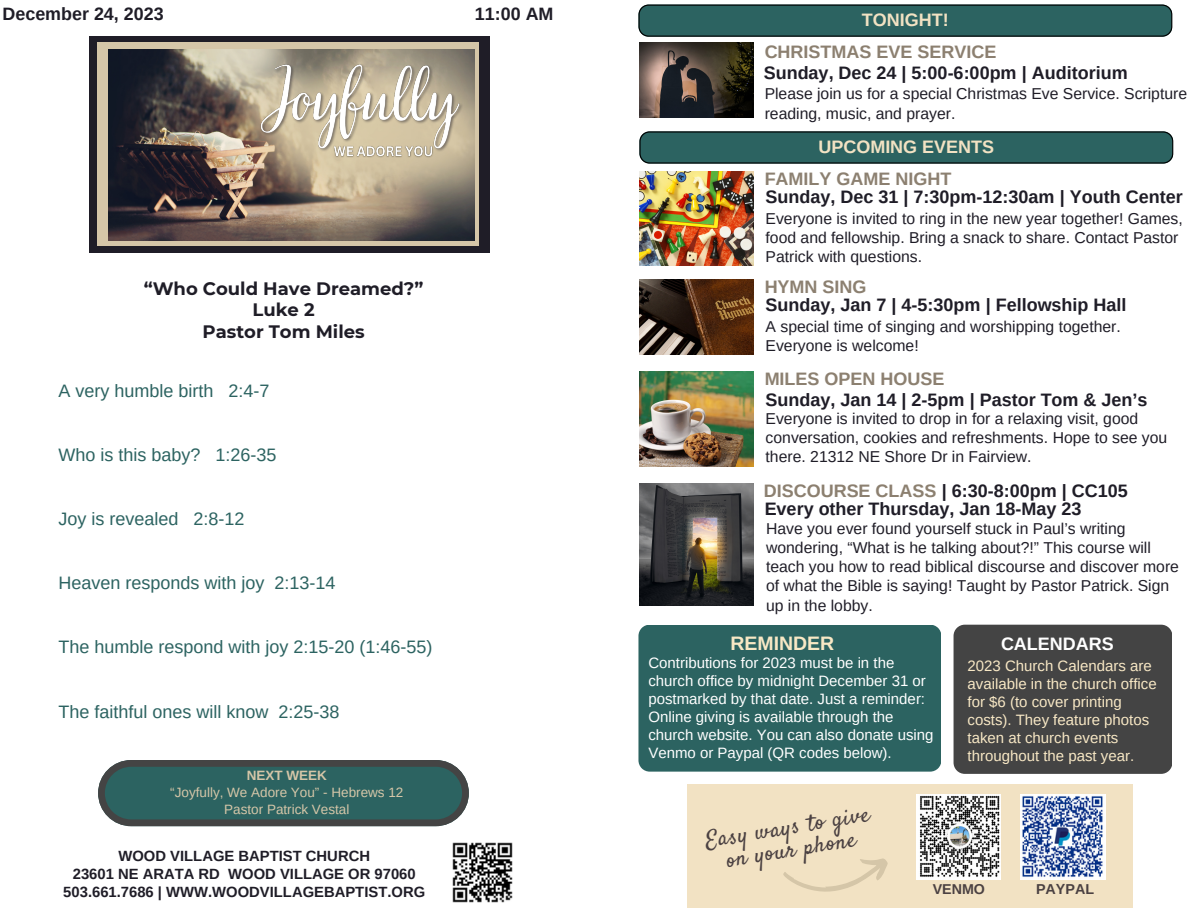
<style>
.page{position:relative;width:1188px;height:918px;background:#fff}
.page>*{position:absolute;margin:0;border:0;box-sizing:border-box;transform-origin:0 0}
.t1{font:23.1px/22.5px "Satisfy";color:#4b4142;text-align:center}
.t2{font:700 19.5px "Arimo";color:#f8e8c5}
.t3{font:700 18px "Arimo";color:#1f1d27}
.t4{font:18px "Arimo";color:#2c6361}
.t5{font:700 18px "Arimo";color:#8c8070}
.t6{font:700 18px "Montserrat";color:#1f1d27}
.t7{font:700 18px "Arimo";color:#f2e2c3}
.t8{font:700 18px "Arimo";color:#fff}
.t9{font:700 17.85px "Arimo";color:#1f1d27}
.t10{font:15.75px/19.2px "Arimo";color:#1f1d27}
.t11{font:15px/18px "Arimo";color:#fff}
.t12{font:15px/18px "Arimo";color:#f8e8c5}
.t13{font:700 14.85px "Arimo";color:#1f1d27}
.t14{font:700 14.4px "Arimo";color:#4b4142}
.t15{font:700 14.25px "Arimo";color:#4b4142}
.t16{font:13.5px "Arimo";color:#d5c6a8}
.t17{font:700 13.5px "Arimo";color:#d5c6a8}
.s1{color:#8c8070}
</style>
<div class="page">
<img style="left:452px;top:843px;width:60px;height:60px">
<svg style="left:638px;top:5px;width:534px;height:32px;background:#2b5e5c"></svg>
<img style="left:639px;top:43px;width:114px;height:75px">
<div style="left:687px;top:785px;width:446px;height:123px;background:#f2e2c3"></div>
<img style="left:1020px;top:795px;width:86px;height:84px">
<img style="left:916px;top:795px;width:85px;height:84px">
<svg style="left:783px;top:858px;width:105px;height:34px"></svg>
<div style="left:89px;top:36px;width:400px;height:217px;background:#1f1d27"></div>
<div style="left:98px;top:43px;width:381px;height:203px;background:#d5c6a8"></div>
<img style="left:108px;top:49px;width:366px;height:192px">
<svg style="left:639px;top:131px;width:534px;height:33px;background:#2c5e5c"></svg>
<svg style="left:98px;top:760px;width:371px;height:66px;background:#396260"></svg>
<div style="left:638px;top:625px;width:303px;height:147px;background:#2c6361"></div>
<div style="left:954px;top:625px;width:218px;height:149px;background:#444;border-radius:11px"></div>
<img style="left:639px;top:171px;width:114px;height:95px">
<img style="left:639px;top:279px;width:114px;height:76px">
<img style="left:639px;top:372px;width:114px;height:94px">
<img style="left:258px;top:51px;width:207px;height:103px">
<img style="left:331px;top:142px;width:106px;height:19px">
<img style="left:639px;top:484px;width:114px;height:121px">
<p class="t9" style="left:3px;top:4px;width:163px">December 24, 2023</p>
<p class="t9" style="left:475px;top:4px;width:80px">11:00 AM</p>
<p class="t6" style="left:144px;top:277px;width:281px">“Who Could Have Dreamed?”</p>
<p class="t6" style="left:253px;top:299px;width:64px">Luke 2</p>
<p class="t6" style="left:203px;top:320px;width:164px">Pastor Tom Miles</p>
<p class="t4" style="left:58px;top:381px;width:213px">A very humble birth 2:4-7</p>
<p class="t4" style="left:58px;top:445px;width:220px">Who is this baby? 1:26-35</p>
<p class="t4" style="left:58px;top:509px;width:188px">Joy is revealed 2:8-12</p>
<p class="t4" style="left:58px;top:573px;width:279px">Heaven responds with joy 2:13-14</p>
<p class="t4" style="left:58px;top:637px;width:375px">The humble respond with joy 2:15-20 (1:46-55)</p>
<p class="t4" style="left:58px;top:701px;width:283px">The faithful ones will know 2:25-38</p>
<p class="t17" style="left:247px;top:768px;width:82px">NEXT WEEK</p>
<p class="t16" style="left:170px;top:785px;width:235px">“Joyfully, We Adore You” - Hebrews 12</p>
<p class="t16" style="left:224px;top:802px;width:127px">Pastor Patrick Vestal</p>
<p class="t13" style="left:118px;top:848px;width:253px">WOOD VILLAGE BAPTIST CHURCH</p>
<p class="t13" style="left:73px;top:866px;width:344px">23601 NE ARATA RD WOOD VILLAGE OR 97060</p>
<p class="t13" style="left:63px;top:884px;width:363px">503.661.7686 | WWW.WOODVILLAGEBAPTIST.ORG</p>
<p class="t7" style="left:862px;top:9px;width:88px">TONIGHT!</p>
<p class="t5" style="left:765px;top:42px;width:233px">CHRISTMAS EVE SERVICE</p>
<p class="t3" style="left:764px;top:63px;width:366px">Sunday, Dec 24 | 5:00-6:00pm | Auditorium</p>
<p class="t10" style="left:765px;top:84px;width:424px">Please join us for a special Christmas Eve Service. Scripture reading, music, and prayer.</p>
<p class="t7" style="left:818px;top:136px;width:177px">UPCOMING EVENTS</p>
<p class="t5" style="left:765px;top:169px;width:188px">FAMILY GAME NIGHT</p>
<p class="t3" style="left:766px;top:187px;width:419px">Sunday, Dec 31 | 7:30pm-12:30am | Youth Center</p>
<p class="t10" style="left:766px;top:209px;width:419px">Everyone is invited to ring in the new year together! Games, food and fellowship. Bring a snack to share. Contact Pastor<br>Patrick with questions.</p>
<p class="t5" style="left:765px;top:276px;width:103px">HYMN SING</p>
<p class="t3" style="left:766px;top:295px;width:362px">Sunday, Jan 7 | 4-5:30pm | Fellowship Hall</p>
<p class="t10" style="left:766px;top:317px;width:357px">A special time of singing and worshipping together.<br>Everyone is welcome!</p>
<p class="t5" style="left:765px;top:369px;width:181px">MILES OPEN HOUSE</p>
<p class="t3" style="left:766px;top:390px;width:383px">Sunday, Jan 14 | 2-5pm | Pastor Tom &amp; Jen’s</p>
<p class="t10" style="left:766px;top:409px;width:403px">Everyone is invited to drop in for a relaxing visit, good conversation, cookies and refreshments. Hope to see you there. 21312 NE Shore Dr in Fairview.</p>
<p class="t3" style="left:764px;top:481px;width:366px"><span class="s1">DISCOURSE CLASS</span> | 6:30-8:00pm | CC105</p>
<p class="t3" style="left:765px;top:499px;width:318px">Every other Thursday, Jan 18-May 23</p>
<p class="t10" style="left:766px;top:519px;width:414px">Have you ever found yourself stuck in Paul’s writing wondering, “What is he talking about?!” This course will teach you how to read biblical discourse and discover more of what the Bible is saying! Taught by Pastor Patrick. Sign up in the lobby.</p>
<p class="t2" style="left:730px;top:632px;width:105px">REMINDER</p>
<p class="t11" style="left:648px;top:654px;width:287px">Contributions for 2023 must be in the church office by midnight December 31 or postmarked by that date. Just a reminder:<br>Online giving is available through the church website. You can also donate using Venmo or Paypal (QR codes below).</p>
<p class="t1" style="left:704px;top:831px;width:168px;rotate:-9deg">Easy ways to give on your phone</p>
<p class="t8" style="left:1001px;top:633px;width:114px">CALENDARS</p>
<p class="t12" style="left:968px;top:657px;width:191px">2023 Church Calendars are available in the church office for $6 (to cover printing costs). They feature photos taken at church events throughout the past year.</p>
<p class="t15" style="left:933px;top:882px;width:54px">VENMO</p>
<p class="t14" style="left:1036px;top:881px;width:60px">PAYPAL</p>
</div>
